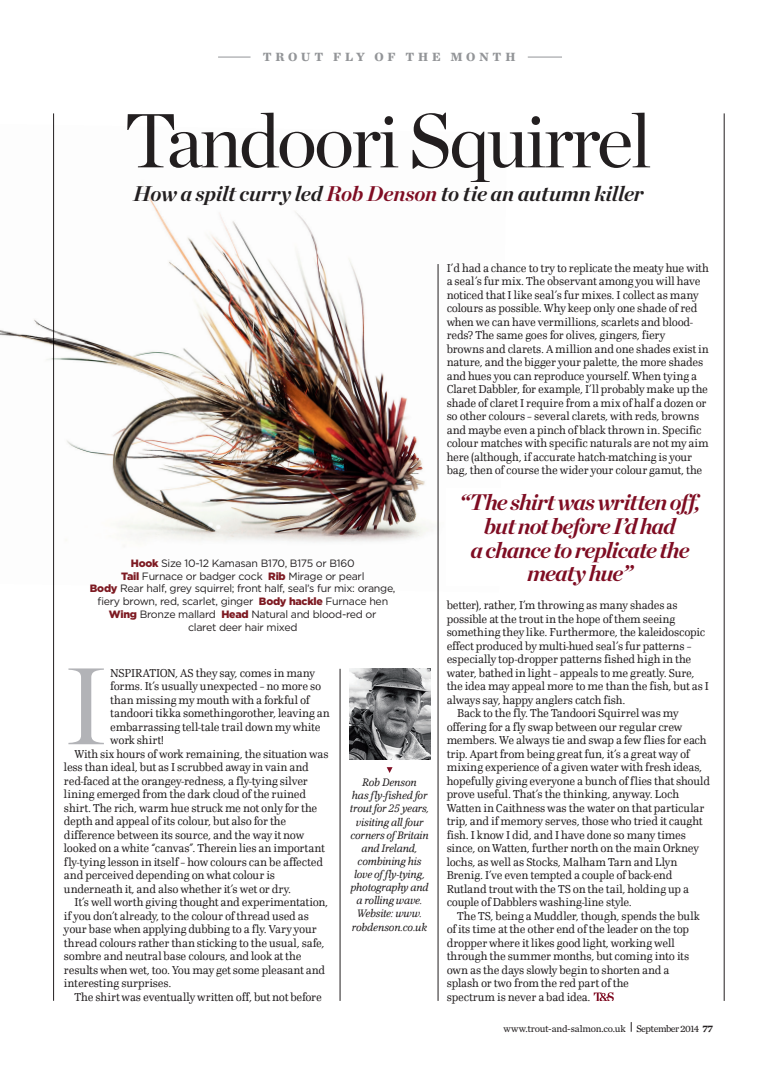
<style>
.page{position:relative;width:773px;height:1081px;background:#fff}
.page>*{position:absolute;margin:0;border:0;box-sizing:border-box;transform-origin:0 0}
.t1{font:108.75px "Chronicle Display";color:#b2b3b7}
.t2{font:76.25px "Chronicle Display";letter-spacing:-.035em;color:#231f20}
.t3{font:italic 700 22.5px/23.8px "Chronicle Display";letter-spacing:-.04em;color:#7f0d23;text-align:center}
.t4{font:italic 700 21.25px "Chronicle Display";letter-spacing:-.005em;color:#231f20}
.t5{font:700 12.5px "Chronicle Text G1";letter-spacing:.29em;color:#939598}
.t6{font:11.88px/13.5px "Scherzo";letter-spacing:-.015em;color:#231f20}
.t7{font:italic 11.25px/13.1px "Scherzo";letter-spacing:-.02em;color:#231f20;text-align:center}
.t8{font:10.62px/12.8px "Gotham";letter-spacing:-.025em;color:#231f20;text-align:center}
.t9{font:10px "Chronicle Text G2";letter-spacing:-.03em;color:#231f20}
.s1{color:#7f0d23}
.s2{font-weight:900;color:#7d1a22}
.s3{font-weight:700}
</style>
<div class="page">
<hr style="left:723px;top:113px;width:1px;height:888px;background:#231f20">
<hr style="left:53px;top:113px;width:1px;height:888px;background:#231f20">
<hr style="left:340px;top:669px;width:1px;height:332px;background:#231f20">
<svg style="left:386px;top:767px;width:6px;height:6px"></svg>
<img style="left:349px;top:669px;width:81px;height:90px">
<img style="left:0;top:124px;width:438px;height:468px">
<hr style="left:438px;top:264px;width:1px;height:737px;background:#231f20">
<img style="left:594px;top:992px;width:20px;height:9px">
<hr style="left:218px;top:57px;width:344px;height:1px;background:#939598">
<div style="left:250px;top:52px;width:277px;height:12px;background:#fff"></div>
<p class="t5" style="left:263px;top:46px;width:254px">TROUT FLY OF THE MONTH</p>
<h2 class="t2" style="left:125px;top:82px;width:528px">Tandoori Squirrel</h2>
<h3 class="t4" style="left:133px;top:176px;width:511px">How a spilt curry led <span class="s1">Rob Denson</span> to tie an autumn killer</h3>
<p class="t8" style="left:90px;top:556px;width:307px"><span class="s2">Hook</span> Size 10-12 Kamasan B170, B175 or B160<br><span class="s2">Tail</span> Furnace or badger cock <span class="s2">Rib</span> Mirage or pearl<br><span class="s2">Body</span> Rear half, grey squirrel; front half, seal’s fur mix: orange, fiery brown, red, scarlet, ginger <span class="s2">Body hackle</span> Furnace hen <span class="s2">Wing</span> Bronze mallard <span class="s2">Head</span> Natural and blood-red or<br>claret deer hair mixed</p>
<h1 class="t1" style="left:64px;top:623px;width:46px">I</h1>
<p class="t6" style="left:110px;top:666px;width:206px">NSPIRATION, AS they say, comes in many</p>
<p class="t6" style="left:110px;top:679px;width:212px">forms. It’s usually unexpected – no more so</p>
<p class="t6" style="left:110px;top:693px;width:201px">than missing my mouth with a forkful of</p>
<p class="t6" style="left:110px;top:706px;width:221px">tandoori tikka somethingorother, leaving an</p>
<p class="t6" style="left:110px;top:720px;width:212px">embarrassing tell-tale trail down my white</p>
<p class="t6" style="left:110px;top:733px;width:56px">work shirt!</p>
<p class="t6" style="left:75px;top:747px;width:255px">With six hours of work remaining, the situation was</p>
<p class="t6" style="left:64px;top:760px;width:246px">less than ideal, but as I scrubbed away in vain and</p>
<p class="t6" style="left:64px;top:774px;width:245px">red-faced at the orangey-redness, a fly-tying silver</p>
<p class="t6" style="left:64px;top:787px;width:243px">lining emerged from the dark cloud of the ruined</p>
<p class="t6" style="left:64px;top:801px;width:255px">shirt. The rich, warm hue struck me not only for the</p>
<p class="t6" style="left:64px;top:814px;width:224px">depth and appeal of its colour, but also for the</p>
<p class="t6" style="left:64px;top:828px;width:242px">difference between its source, and the way it now</p>
<p class="t6" style="left:64px;top:841px;width:262px">looked on a white “canvas”. Therein lies an important</p>
<p class="t6" style="left:64px;top:855px;width:260px">fly-tying lesson in itself – how colours can be affected</p>
<p class="t6" style="left:64px;top:868px;width:212px">and perceived depending on what colour is</p>
<p class="t6" style="left:64px;top:882px;width:229px">underneath it, and also whether it’s wet or dry.</p>
<p class="t6" style="left:75px;top:895px;width:255px">It’s well worth giving thought and experimentation,</p>
<p class="t6" style="left:64px;top:909px;width:246px">if you don’t already, to the colour of thread used as</p>
<p class="t6" style="left:64px;top:922px;width:254px">your base when applying dubbing to a fly. Vary your</p>
<p class="t6" style="left:64px;top:936px;width:262px">thread colours rather than sticking to the usual, safe,</p>
<p class="t6" style="left:64px;top:949px;width:239px">sombre and neutral base colours, and look at the</p>
<p class="t6" style="left:64px;top:963px;width:263px">results when wet, too. You may get some pleasant and</p>
<p class="t6" style="left:64px;top:976px;width:109px">interesting surprises.</p>
<p class="t6" style="left:75px;top:990px;width:249px">The shirt was eventually written off, but not before</p>
<p class="t7" style="left:350px;top:776px;width:81px">Rob Denson<br>has fly-fished for trout for 25 years, visiting all four corners of Britain and Ireland, combining his love of fly-tying, photography and a rolling wave.<br>Website: www. robdenson.co.uk</p>
<p class="t6" style="left:446px;top:261px;width:264px">I’d had a chance to try to replicate the meaty hue with a seal’s fur mix. The observant among you will have noticed that I like seal’s fur mixes. I collect as many colours as possible. Why keep only one shade of red when we can have vermillions, scarlets and blood&shy;reds? The same goes for olives, gingers, fiery<br>browns and clarets. A million and one shades exist in nature, and the bigger your palette, the more shades and hues you can reproduce yourself. When tying a Claret Dabbler, for example, I’ll probably make up the shade of claret I require from a mix of half a dozen or so other colours – several clarets, with reds, browns and maybe even a pinch of black thrown in. Specific colour matches with specific naturals are not my aim here (although, if accurate hatch-matching is your bag, then of course the wider your colour gamut, the</p>
<h3 class="t3" style="left:459px;top:488px;width:242px">“The shirt was written off, but not before I’d had<br>a chance to replicate the meaty hue”</h3>
<p class="t6" style="left:446px;top:598px;width:232px">better), rather, I’m throwing as many shades as</p>
<p class="t6" style="left:446px;top:612px;width:230px">possible at the trout in the hope of them seeing</p>
<p class="t6" style="left:446px;top:625px;width:260px">something they like. Furthermore, the kaleidoscopic</p>
<p class="t6" style="left:446px;top:639px;width:246px">effect produced by multi-hued seal’s fur patterns –</p>
<p class="t6" style="left:446px;top:652px;width:246px">especially top-dropper patterns fished high in the</p>
<p class="t6" style="left:446px;top:666px;width:249px">water, bathed in light – appeals to me greatly. Sure,</p>
<p class="t6" style="left:446px;top:679px;width:264px">the idea may appeal more to me than the fish, but as I</p>
<p class="t6" style="left:446px;top:693px;width:180px">always say, happy anglers catch fish.</p>
<p class="t6" style="left:457px;top:706px;width:223px">Back to the fly. The Tandoori Squirrel was my</p>
<p class="t6" style="left:446px;top:720px;width:237px">offering for a fly swap between our regular crew</p>
<p class="t6" style="left:446px;top:733px;width:261px">members. We always tie and swap a few flies for each</p>
<p class="t6" style="left:446px;top:747px;width:244px">trip. Apart from being great fun, it’s a great way of</p>
<p class="t6" style="left:446px;top:760px;width:257px">mixing experience of a given water with fresh ideas,</p>
<p class="t6" style="left:446px;top:774px;width:265px">hopefully giving everyone a bunch of flies that should</p>
<p class="t6" style="left:446px;top:787px;width:234px">prove useful. That’s the thinking, anyway. Loch</p>
<p class="t6" style="left:446px;top:801px;width:259px">Watten in Caithness was the water on that particular</p>
<p class="t6" style="left:446px;top:814px;width:257px">trip, and if memory serves, those who tried it caught</p>
<p class="t6" style="left:446px;top:828px;width:241px">fish. I know I did, and I have done so many times</p>
<p class="t6" style="left:446px;top:841px;width:254px">since, on Watten, further north on the main Orkney</p>
<p class="t6" style="left:446px;top:855px;width:232px">lochs, as well as Stocks, Malham Tarn and Llyn</p>
<p class="t6" style="left:446px;top:868px;width:227px">Brenig. I’ve even tempted a couple of back-end</p>
<p class="t6" style="left:446px;top:882px;width:244px">Rutland trout with the TS on the tail, holding up a</p>
<p class="t6" style="left:446px;top:895px;width:187px">couple of Dabblers washing-line style.</p>
<p class="t6" style="left:457px;top:909px;width:244px">The TS, being a Muddler, though, spends the bulk</p>
<p class="t6" style="left:446px;top:922px;width:244px">of its time at the other end of the leader on the top</p>
<p class="t6" style="left:446px;top:936px;width:230px">dropper where it likes good light, working well</p>
<p class="t6" style="left:446px;top:949px;width:244px">through the summer months, but coming into its</p>
<p class="t6" style="left:446px;top:963px;width:224px">own as the days slowly begin to shorten and a</p>
<p class="t6" style="left:446px;top:976px;width:184px">splash or two from the red part of the</p>
<p class="t6" style="left:446px;top:990px;width:145px">spectrum is never a bad idea.</p>
<p class="t9" style="left:503px;top:1021px;width:211px">www.trout-and-salmon.co.uk September 2014 <span class="s3">77</span></p>
</div>
